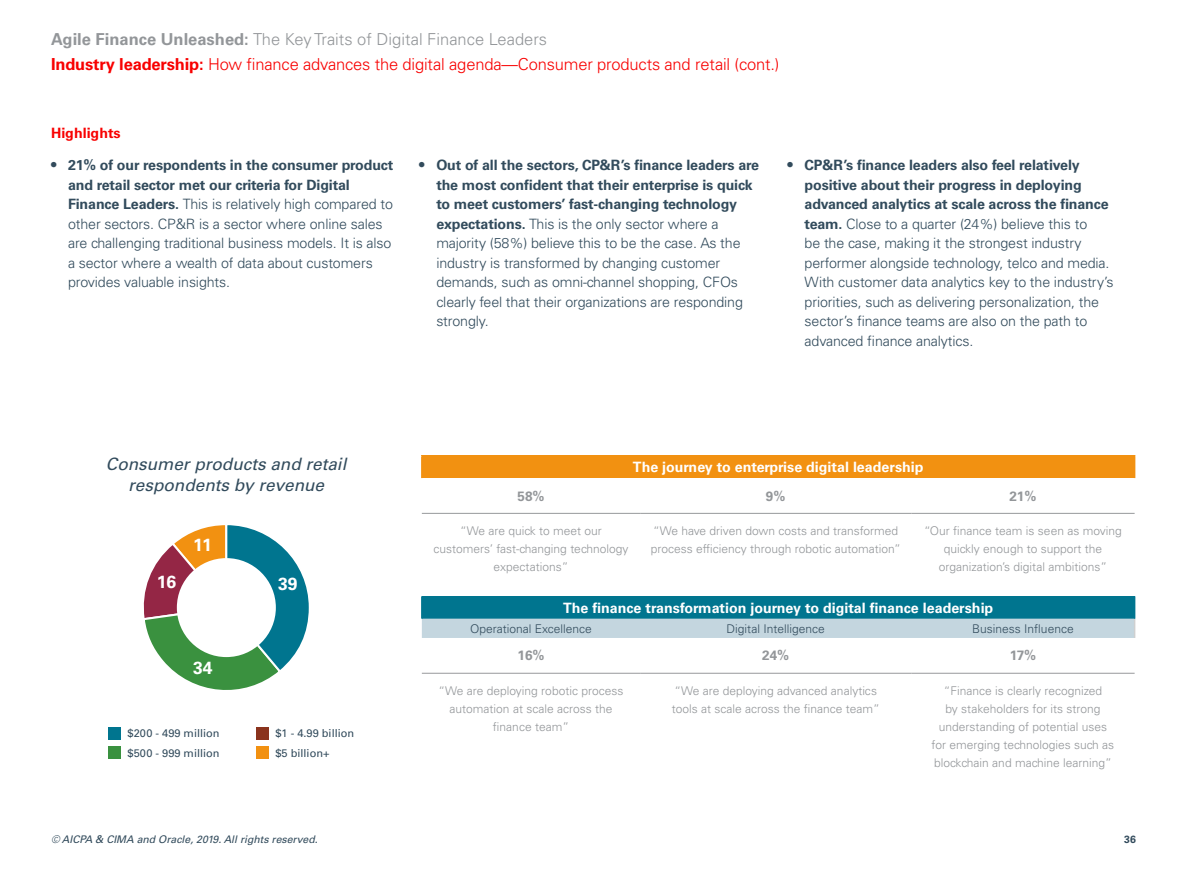
<style>
.page{position:relative;width:1191px;height:893px;background:#fff}
.page>*{position:absolute;margin:0;border:0;box-sizing:border-box;transform-origin:0 0}
.t1{font:700 17.55px "Univers LT Std";color:#fff}
.t2{font:italic 17.1px/20.5px "Univers LT Std";color:#324b5c;text-align:center}
.Page_headings{font:300 16.5px "Univers LT Std";letter-spacing:-.01em;color:#f80000}
.Contents_header_rule{font:300 16.5px "Univers LT Std";color:#939699}
.Bullet_style{font:300 14.25px/19.5px "Univers LT Std";letter-spacing:-.01em;color:#324b5c}
.t3{font:700 14.25px "Univers LT Std";color:#fff}
.t4{font:700 14.25px "Univers LT Std";color:#f80000}
.t5{font:700 13.5px "Univers LT Std";color:#939699}
.t6{font:300 12px/18px "Univers LT Std";color:#939699;text-align:center}
.t7{font:300 12px "Univers LT Std";color:#324b5c}
.t8{font:10.95px/19.5px "Univers LT Std";color:#324b5c}
.t9{font:italic 10.5px "Univers LT Std";color:#324b5c}
.t10{font:700 10.5px "Univers LT Std";color:#324b5c}
.s1{font-weight:700}
.s2{font-weight:400;font-size:15px}
</style>
<div class="page">
<svg style="left:143px;top:525px;width:166px;height:165px"></svg>
<div style="left:177px;top:558px;width:99px;height:99px;background:#fff;border-radius:50%"></div>
<div style="left:108px;top:727px;width:12px;height:12px;background:#00758f"></div>
<div style="left:108px;top:747px;width:12px;height:12px;background:#3a913f"></div>
<div style="left:256px;top:727px;width:12px;height:12px;background:#8a331d"></div>
<div style="left:256px;top:747px;width:12px;height:12px;background:#f29111"></div>
<div style="left:422px;top:456px;width:712px;height:22px;background:#f29111"></div>
<hr style="left:422px;top:513px;width:218px;height:1px;background:#97999b">
<hr style="left:640px;top:513px;width:271px;height:1px;background:#97999b">
<hr style="left:911px;top:513px;width:223px;height:1px;background:#97999b">
<hr style="left:422px;top:673px;width:218px;height:1px;background:#97999b">
<hr style="left:640px;top:673px;width:271px;height:1px;background:#97999b">
<hr style="left:911px;top:673px;width:223px;height:1px;background:#97999b">
<svg style="left:421px;top:456px;width:1px;height:22px"></svg>
<hr style="left:421px;top:455px;width:219px;height:1px;background:#f29111">
<hr style="left:640px;top:455px;width:271px;height:1px;background:#f29111">
<hr style="left:911px;top:455px;width:224px;height:1px;background:#f29111">
<hr style="left:1133px;top:456px;width:2px;height:22px;background:#f29111">
<svg style="left:421px;top:596px;width:714px;height:42px;background:#5aa1b3"></svg>
<hr style="left:1133px;top:596px;width:2px;height:23px;background:#00758f">
<p class="Contents_header_rule" style="left:51px;top:29px;width:497px"><span class="s1">Agile Finance Unleashed:</span> The Key Traits of Digital Finance Leaders</p>
<p class="Page_headings" style="left:51px;top:54px;width:730px"><span class="s1">Industry leadership:</span> How finance advances the digital agenda—Consumer products and retail (cont.)</p>
<p class="t4" style="left:51px;top:125px;width:71px">Highlights</p>
<p class="Bullet_style" style="left:68px;top:155px;width:327px;text-indent:-17px"><span class="s2">•</span> <span class="s1">21% of our respondents in the consumer product and retail sector met our criteria for Digital Finance Leaders.</span> This is relatively high compared to other sectors. CP&amp;R is a sector where online sales are challenging traditional business models. It is also a sector where a wealth of data about customers provides valuable insights.</p>
<p class="Bullet_style" style="left:436px;top:155px;width:324px;text-indent:-17px"><span class="s2">•</span> <span class="s1">Out of all the sectors, CP&amp;R’s finance leaders are the most confident that their enterprise is quick to meet customers’ fast-changing technology expectations.</span> This is the only sector where a majority (58%) believe this to be the case. As the industry is transformed by changing customer demands, such as omni-channel shopping, CFOs clearly feel that their organizations are responding strongly.</p>
<p class="Bullet_style" style="left:804px;top:155px;width:310px;text-indent:-17px"><span class="s2">•</span> <span class="s1">CP&amp;R’s finance leaders also feel relatively positive about their progress in deploying advanced analytics at scale across the finance team.</span> Close to a quarter (24%) believe this to<br>be the case, making it the strongest industry performer alongside technology, telco and media.<br>With customer data analytics key to the industry’s priorities, such as delivering personalization, the sector’s finance teams are also on the path to advanced finance analytics.</p>
<p class="t2" style="left:106px;top:454px;width:242px">Consumer products and retail respondents by revenue</p>
<p class="t1" style="left:157px;top:571px;width:21px">16</p>
<p class="t1" style="left:193px;top:534px;width:20px">11</p>
<p class="t1" style="left:193px;top:658px;width:21px">34</p>
<p class="t1" style="left:278px;top:574px;width:21px">39</p>
<p class="t8" style="left:128px;top:724px;width:94px">$200 - 499 million $500 - 999 million</p>
<p class="t8" style="left:275px;top:724px;width:80px">$1 - 4.99 billion $5 billion+</p>
<p class="t3" style="left:633px;top:459px;width:292px">The journey to enterprise digital leadership</p>
<p class="t5" style="left:517px;top:488px;width:29px">58%</p>
<p class="t5" style="left:766px;top:488px;width:21px">9%</p>
<p class="t5" style="left:1009px;top:488px;width:29px">21%</p>
<p class="t6" style="left:433px;top:522px;width:196px">“We are quick to meet our customers’ fast-changing technology expectations”</p>
<p class="t6" style="left:650px;top:522px;width:251px;text-align:left">“We have driven down costs and transformed process efficiency through robotic automation”</p>
<p class="t6" style="left:924px;top:522px;width:199px">“Our finance team is seen as moving quickly enough to support the organization’s digital ambitions”</p>
<p class="t3" style="left:563px;top:599px;width:432px">The finance transformation journey to digital finance leadership</p>
<p class="t7" style="left:470px;top:622px;width:123px">Operational Excellence</p>
<p class="t7" style="left:726px;top:622px;width:100px">Digital Intelligence</p>
<p class="t7" style="left:972px;top:622px;width:103px">Business Influence</p>
<p class="t5" style="left:517px;top:648px;width:29px">16%</p>
<p class="t5" style="left:762px;top:648px;width:29px">24%</p>
<p class="t5" style="left:1009px;top:648px;width:28px">17%</p>
<p class="t6" style="left:438px;top:681px;width:186px">“We are deploying robotic process automation at scale across the finance team”</p>
<p class="t6" style="left:671px;top:681px;width:210px;text-align:left">“We are deploying advanced analytics tools at scale across the finance team”</p>
<p class="t6" style="left:931px;top:681px;width:184px">“Finance is clearly recognized<br>by stakeholders for its strong understanding of potential uses for emerging technologies such as blockchain and machine learning”</p>
<p class="t9" style="left:51px;top:833px;width:268px">© AICPA &amp; CIMA and Oracle, 2019. All rights reserved.</p>
<p class="t10" style="left:1124px;top:833px;width:13px">36</p>
</div>
